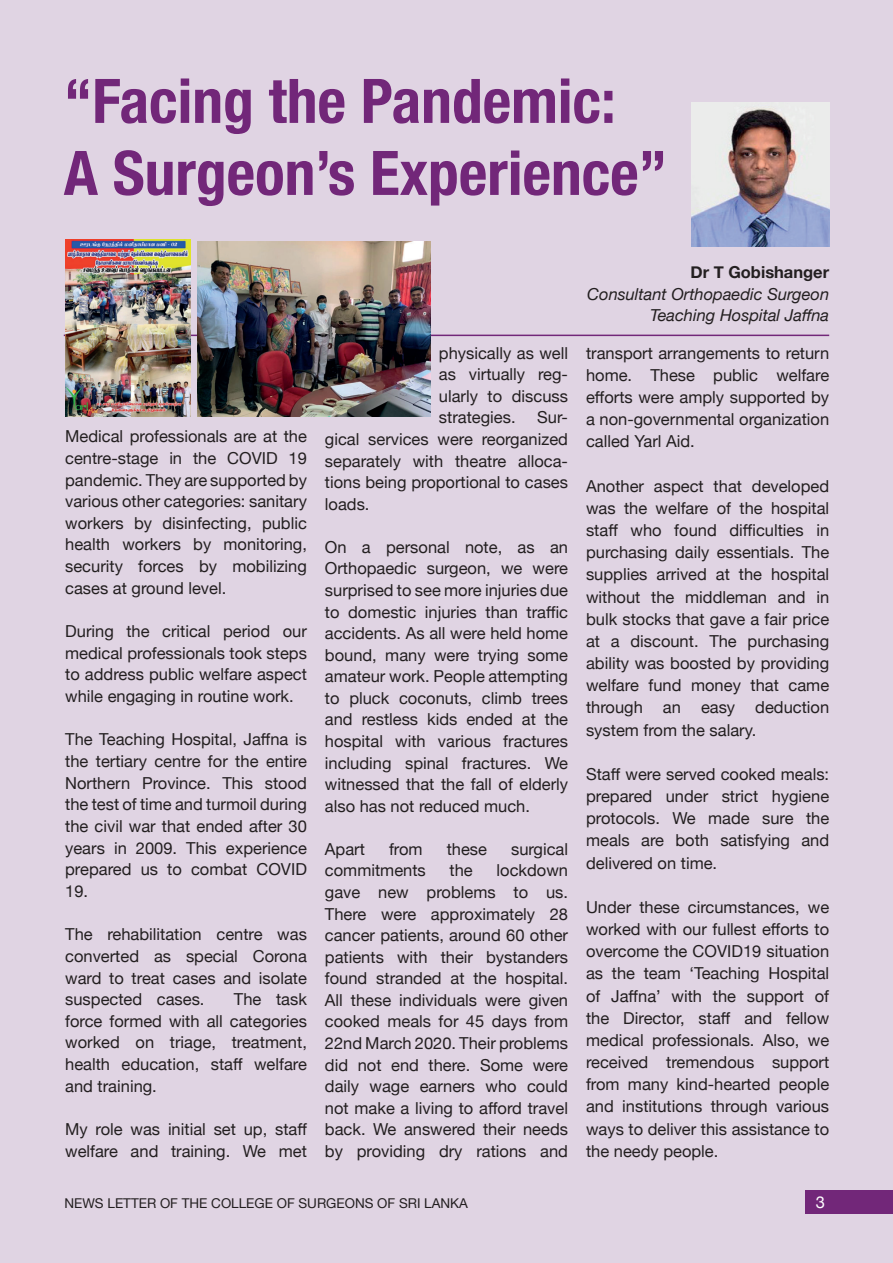
<style>
.page{position:relative;width:893px;height:1263px;background:#e0d4e3}
.page>*{position:absolute;margin:0;border:0;box-sizing:border-box;transform-origin:0 0}
.t1{font:700 condensed 61.5px/72px "Helvetica Neue";color:#722779}
.t2{font:16.5px/21.6px "Helvetica Neue";color:#231f20;text-align:justify}
.t3{font:italic 16.5px/21.5px "Helvetica Neue";color:#231f20;text-align:right}
.t4{font:700 16.5px "Helvetica Neue";color:#231f20}
.t5{font:16.5px "Helvetica Neue";color:#fff}
.t6{font:13.5px "Helvetica Neue";color:#231f20}
</style>
<div class="page">
<hr style="left:64px;top:335px;width:765px;height:1px;background:#722779">
<img style="left:691px;top:102px;width:138px;height:145px">
<img style="left:65px;top:239px;width:125px;height:178px">
<img style="left:197px;top:242px;width:233px;height:175px">
<div style="left:805px;top:1191px;width:88px;height:23px;background:#722779"></div>
<h1 class="t1" style="left:64px;top:61px;width:605px">“Facing the Pandemic:<br>A Surgeon’s Experience”</h1>
<p class="t4" style="left:690px;top:259px;width:140px">Dr T Gobishanger</p>
<p class="t3" style="left:587px;top:284px;width:243px">Consultant Orthopaedic Surgeon<br>Teaching Hospital Jaffna</p>
<p class="t2" style="left:439px;top:343px;width:131px">physically as well as virtually reg&shy;ularly to discuss strategies.</p>
<p class="t2" style="left:586px;top:343px;width:245px;line-height:22.2px">transport arrangements to return home. These public welfare efforts were amply supported by a non-governmental organization called Yarl Aid.</p>
<p class="t2" style="left:586px;top:476px;width:245px;line-height:22.2px">Another aspect that developed was the welfare of the hospital staff who found difficulties in purchasing daily essentials. The supplies arrived at the hospital without the middleman and in bulk stocks that gave a fair price at a discount. The purchasing ability was boosted by providing welfare fund money that came through an easy deduction system from the salary.</p>
<p class="t2" style="left:586px;top:764px;width:245px;line-height:22.2px">Staff were served cooked meals: prepared under strict hygiene protocols. We made sure the meals are both satisfying and delivered on time.</p>
<p class="t2" style="left:586px;top:897px;width:245px;line-height:22.2px">Under these circumstances, we worked with our fullest efforts to overcome the COVID19 situation as the team ‘Teaching Hospital of Jaffna’ with the support of the Director, staff and fellow medical professionals. Also, we received tremendous support from many kind-hearted people and institutions through various ways to deliver this assistance to the needy people.</p>
<p class="t2" style="left:325px;top:408px;width:245px;text-indent:212px">Sur&shy;gical services were reorganized separately with theatre alloca&shy;tions being proportional to cases loads.</p>
<p class="t2" style="left:325px;top:537px;width:245px">On a personal note, as an Orthopaedic surgeon, we were surprised to see more injuries due to domestic injuries than traffic accidents. As all were held home bound, many were trying some amateur work. People attempting to pluck coconuts, climb trees and restless kids ended at the hospital with various fractures including spinal fractures. We witnessed that the fall of elderly also has not reduced much.</p>
<p class="t2" style="left:325px;top:839px;width:42px">Apart</p>
<p class="t2" style="left:389px;top:839px;width:35px">from</p>
<p class="t2" style="left:447px;top:839px;width:42px">these</p>
<p class="t2" style="left:511px;top:839px;width:58px">surgical</p>
<p class="t2" style="left:325px;top:861px;width:102px">commitments</p>
<p class="t2" style="left:450px;top:861px;width:25px">the</p>
<p class="t2" style="left:65px;top:426px;width:243px">Medical professionals are at the centre-stage in the COVID 19 pandemic. They are supported by various other categories: sanitary workers by disinfecting, public health workers by monitoring, security forces by mobilizing cases at ground level.</p>
<p class="t2" style="left:65px;top:621px;width:243px">During the critical period our medical professionals took steps to address public welfare aspect while engaging in routine work.</p>
<p class="t2" style="left:65px;top:730px;width:243px">The Teaching Hospital, Jaffna is the tertiary centre for the entire Northern Province. This stood the test of time and turmoil during the civil war that ended after 30 years in 2009. This experience prepared us to combat COVID 19.</p>
<p class="t2" style="left:65px;top:924px;width:243px">The rehabilitation centre was converted as special Corona ward to treat cases and isolate suspected cases.</p>
<p class="t2" style="left:325px;top:861px;width:245px;text-indent:172px">lockdown gave new problems to us.<br>There were approximately 28 cancer patients, around 60 other patients with their bystanders found stranded at the hospital.<br>All these individuals were given cooked meals for 45 days from 22nd March 2020. Their problems did not end there. Some were daily wage earners who could not make a living to afford travel back. We answered their needs by providing dry rations and</p>
<p class="t2" style="left:65px;top:989px;width:243px;text-indent:169px">The task force formed with all categories worked on triage, treatment, health education, staff welfare and training.</p>
<p class="t2" style="left:65px;top:1119px;width:243px">My role was initial set up, staff welfare and training. We met</p>
<p class="t6" style="left:64px;top:1193px;width:21px">News</p>
<p class="t6" style="left:107px;top:1193px;width:17px">Letter</p>
<p class="t6" style="left:160px;top:1193px;width:32px">of the</p>
<p class="t6" style="left:211px;top:1193px;width:20px">College</p>
<p class="t6" style="left:277px;top:1193px;width:41px">of Surgeons</p>
<p class="t6" style="left:377px;top:1193px;width:63px">of Sri Lanka</p>
<p class="t5" style="left:816px;top:1190px;width:11px">3</p>
</div>
